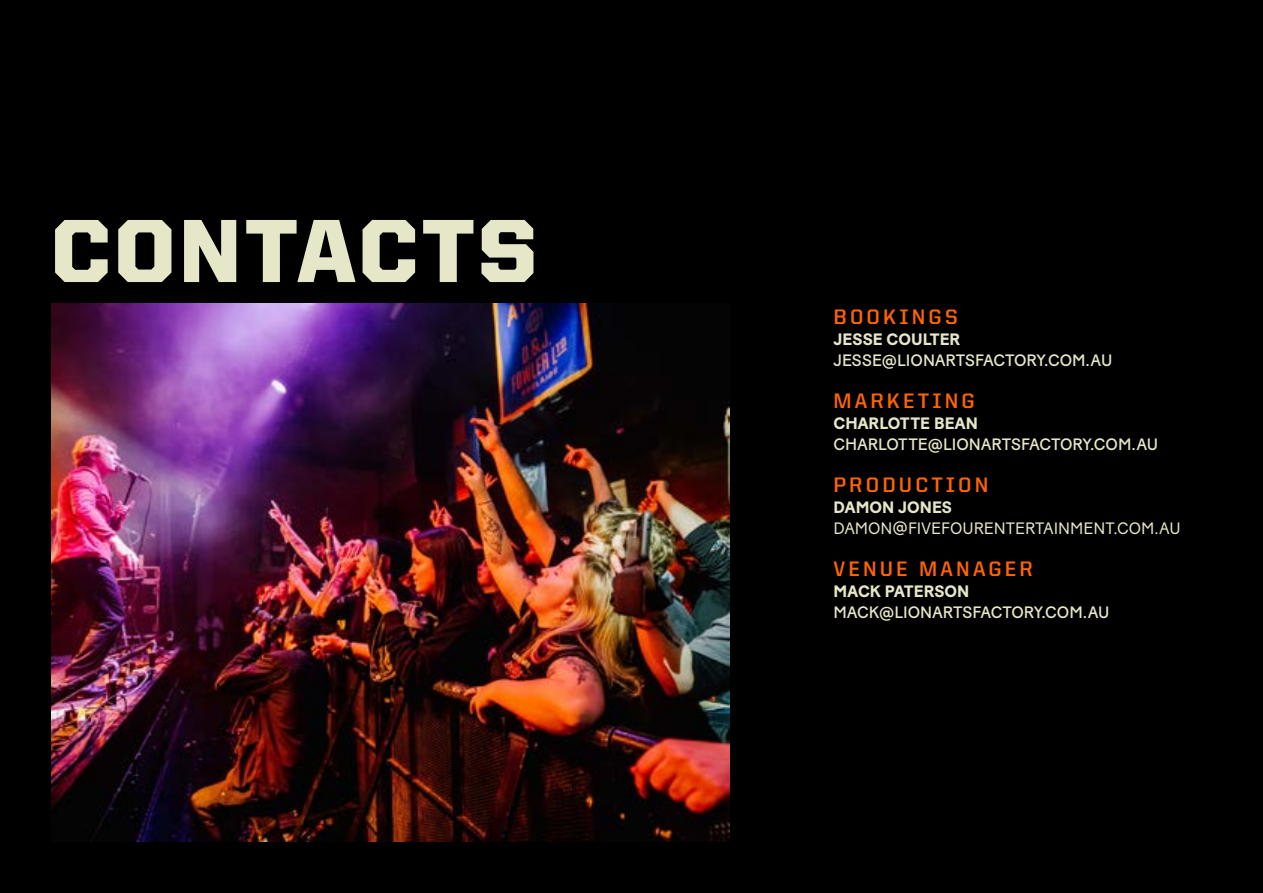
<style>
.page{position:relative;width:1263px;height:893px;background:#000}
.page>*{position:absolute;margin:0;border:0;box-sizing:border-box;transform-origin:0 0}
.t1{font:900 90px "United Sans Reg";letter-spacing:.04em;color:#e6e6c8}
.t2{font:700 21px "United Sans Reg";letter-spacing:.15em;color:#ff6400}
.t3{font:16.5px "Baton Turbo";letter-spacing:-.005em;color:#e6e6c8}
.t4{font:700 16.5px "Baton Turbo";color:#e6e6c8}
.t5{font:16.5px "Baton Turbo";color:#e6e6c8}
</style>
<div class="page">
<img style="left:51px;top:303px;width:678px;height:539px">
<h1 class="t1" style="left:51px;top:201px;width:487px">CONTACTS</h1>
<p class="t2" style="left:833px;top:305px;width:126px">BOOKINGS</p>
<p class="t4" style="left:833px;top:327px;width:128px">JESSE COULTER</p>
<p class="t3" style="left:833px;top:348px;width:280px">JESSE@LIONARTSFACTORY.COM.AU</p>
<p class="t2" style="left:833px;top:389px;width:143px">MARKETING</p>
<p class="t4" style="left:833px;top:411px;width:146px">CHARLOTTE BEAN</p>
<p class="t3" style="left:833px;top:432px;width:326px">CHARLOTTE@LIONARTSFACTORY.COM.AU</p>
<p class="t2" style="left:833px;top:473px;width:157px">PRODUCTION</p>
<p class="t4" style="left:833px;top:495px;width:120px">DAMON JONES</p>
<p class="t5" style="left:833px;top:516px;width:349px">DAMON@FIVEFOURENTERTAINMENT.COM.AU</p>
<p class="t2" style="left:833px;top:557px;width:201px">VENUE MANAGER</p>
<p class="t4" style="left:833px;top:579px;width:137px">MACK PATERSON</p>
<p class="t3" style="left:833px;top:600px;width:278px">MACK@LIONARTSFACTORY.COM.AU</p>
</div>
